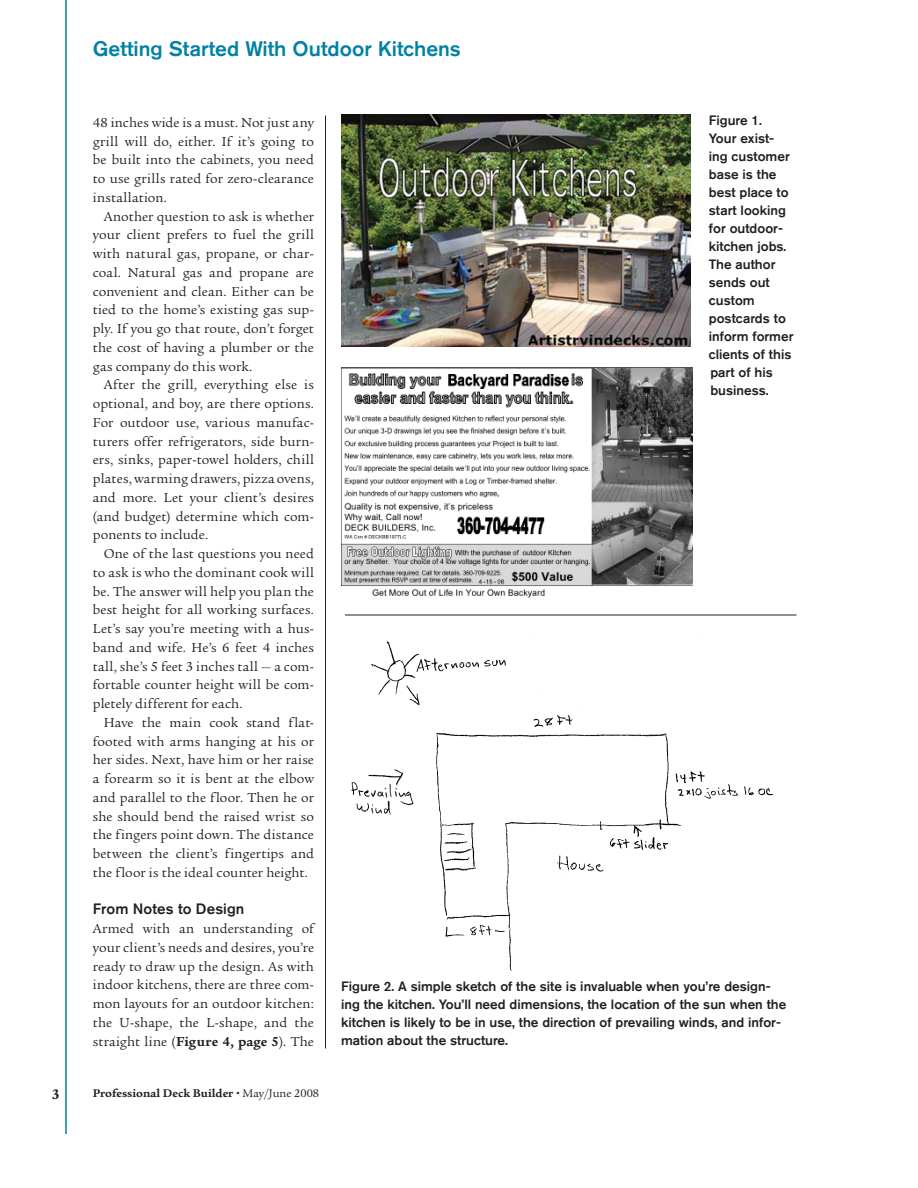
<style>
.page{position:relative;width:918px;height:1188px;background:#fff}
.page>*{position:absolute;margin:0;border:0;box-sizing:border-box;transform-origin:0 0}
.t1{font:500 21px "Akzidenz Grotesk Std";color:#0081a5}
.t2{font:500 15px "Akzidenz Grotesk Std";letter-spacing:.01em;color:#231f20}
.t3{font:700 15px "Legacy Serif Std";color:#231f20}
.t4{font:14.1px/18.8px "Legacy Serif Std";letter-spacing:.01em;color:#231f20;text-align:justify}
.t5{font:500 13.5px/18px "Akzidenz Grotesk Std";color:#231f20}
.t6{font:700 12px "Legacy Serif Std";color:#231f20}
.s1{font-weight:700}
.s2{font-weight:900}
.s3{font-weight:400}
</style>
<div class="page">
<hr style="left:65px;top:0;width:2px;height:1134px;background:#0081a5">
<hr style="left:325px;top:116px;width:1px;height:932px;background:#231f20">
<hr style="left:345px;top:615px;width:451px;height:1px;background:#231f20">
<img style="left:341px;top:115px;width:350px;height:231px">
<img style="left:341px;top:367px;width:351px;height:231px">
<img style="left:351px;top:636px;width:423px;height:335px">
<h1 class="t1" style="left:93px;top:36px;width:370px">Getting Started With Outdoor Kitchens</h1>
<p class="t4" style="left:93px;top:114px;width:223px">48 inches wide is a must. Not just any grill will do, either. If it’s going to be built into the cabinets, you need to use grills rated for zero-clearance installation.</p>
<p class="t4" style="left:93px;top:208px;width:223px;text-indent:11px">Another question to ask is whether your client prefers to fuel the grill with natural gas, propane, or char&shy;coal. Natural gas and propane are convenient and clean. Either can be tied to the home’s existing gas sup&shy;ply. If you go that route, don’t forget the cost of having a plumber or the gas company do this work.</p>
<p class="t4" style="left:93px;top:377px;width:223px;text-indent:11px">After the grill, everything else is optional, and boy, are there options.<br>For outdoor use, various manufac&shy;turers offer refrigerators, side burn&shy;ers, sinks, paper-towel holders, chill plates, warming drawers, pizza ovens, and more. Let your client’s desires (and budget) determine which com&shy;ponents to include.</p>
<p class="t4" style="left:93px;top:545px;width:223px;text-indent:11px">One of the last questions you need to ask is who the dominant cook will be. The answer will help you plan the best height for all working surfaces.<br>Let’s say you’re meeting with a hus&shy;band and wife. He’s 6 feet 4 inches tall, she’s 5 feet 3 inches tall — a com&shy;fortable counter height will be com&shy;pletely different for each.</p>
<p class="t4" style="left:93px;top:714px;width:223px;text-indent:11px">Have the main cook stand flat&shy;footed with arms hanging at his or her sides. Next, have him or her raise a forearm so it is bent at the elbow and parallel to the floor. Then he or she should bend the raised wrist so the fingers point down. The distance between the client’s fingertips and the floor is the ideal counter height.</p>
<p class="t2" style="left:93px;top:900px;width:153px">From Notes to Design</p>
<p class="t4" style="left:93px;top:920px;width:223px">Armed with an understanding of your client’s needs and desires, you’re ready to draw up the design. As with indoor kitchens, there are three com&shy;mon layouts for an outdoor kitchen: the U-shape, the L-shape, and the straight line (<span class="s1">Figure 4 , page 5</span>). The</p>
<p class="t3" style="left:52px;top:1088px;width:9px">3</p>
<p class="t6" style="left:93px;top:1088px;width:228px">Professional Deck Builder <span class="s2">•</span> <span class="s3">May/June 2008</span></p>
<p class="t5" style="left:709px;top:111px;width:86px">Figure 1.<br>Your exist&shy;ing customer base is the best place to start looking for outdoor&shy;kitchen jobs.<br>The author sends out custom postcards to inform former clients of this part of his business.</p>
<p class="t5" style="left:341px;top:977px;width:447px">Figure 2. A simple sketch of the site is invaluable when you’re design&shy;ing the kitchen. You’ll need dimensions, the location of the sun when the kitchen is likely to be in use, the direction of prevailing winds, and infor&shy;mation about the structure.</p>
</div>
